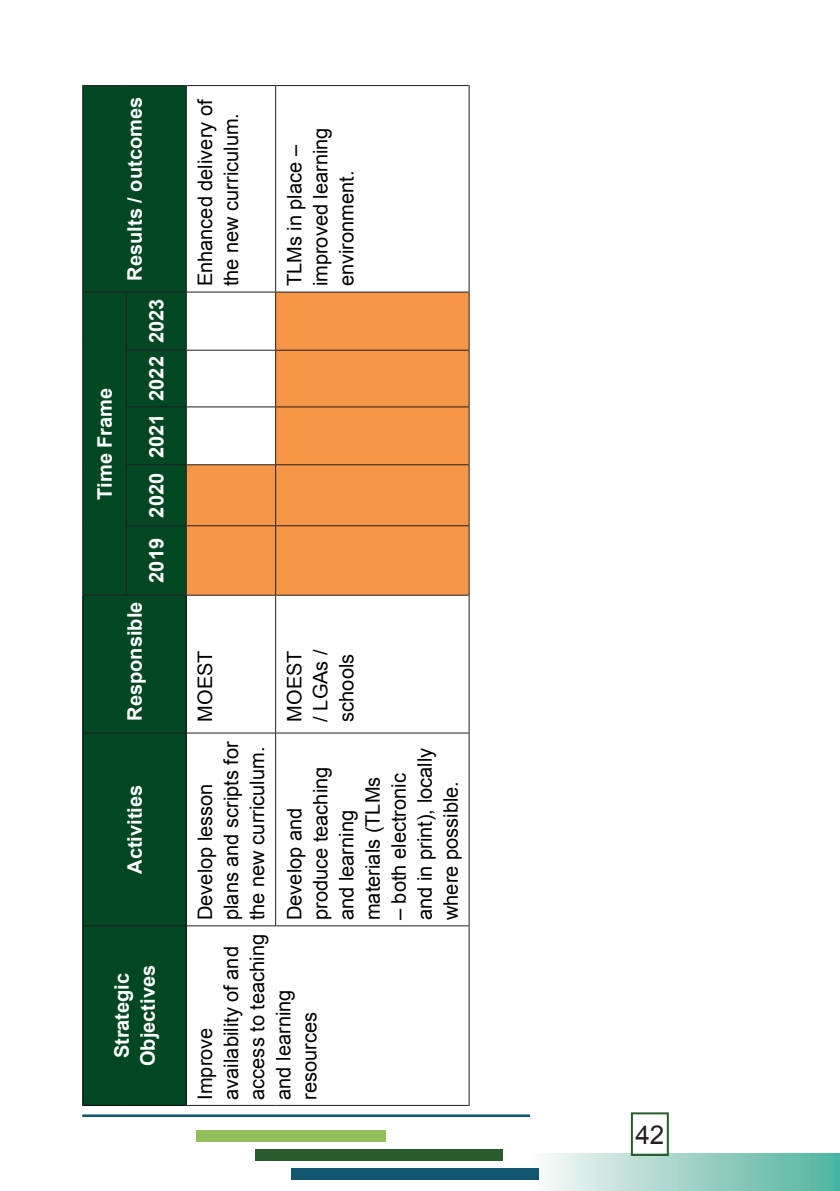
<style>
.page{position:relative;width:840px;height:1191px;background:#fff}
.page>*{position:absolute;margin:0;border:0;box-sizing:border-box;transform-origin:0 0}
.t1{font:26px "Arial";color:#231f20}
.t2{font:20px/26px "Arial";color:#000}
.t3{font:700 20px/26px "Arial";color:#fff;text-align:center}
</style>
<div class="page">
<div style="left:197px;top:1130px;width:189px;height:12px;background:#90bf5a"></div>
<div style="left:82px;top:1114px;width:448px;height:3px;background:#285c2d;border:2px solid #115771"></div>
<div style="left:255px;top:1149px;width:248px;height:11px;background:#285c2d"></div>
<div style="left:529px;top:1153px;width:310px;height:38px;background:linear-gradient(to right,#fcfaf9,#50b29e)"></div>
<div style="left:291px;top:1168px;width:248px;height:12px;background:#115771"></div>
<div style="left:630px;top:1112px;width:38px;height:44px;border:2px solid #285c2d"></div>
<div style="left:83px;top:86px;width:103px;height:1019px;background:#004722"></div>
<svg style="left:187px;top:292px;width:281px;height:302px;fill:#f79646"></svg>
<hr style="left:83px;top:925px;width:43px;height:1px;background:#231f20">
<hr style="left:83px;top:732px;width:43px;height:1px;background:#231f20">
<hr style="left:126px;top:925px;width:60px;height:1px;background:#231f20">
<hr style="left:126px;top:732px;width:60px;height:1px;background:#231f20">
<hr style="left:127px;top:525px;width:59px;height:1px;background:#231f20">
<hr style="left:127px;top:464px;width:59px;height:1px;background:#231f20">
<hr style="left:127px;top:406px;width:59px;height:1px;background:#231f20">
<hr style="left:127px;top:350px;width:59px;height:1px;background:#231f20">
<hr style="left:187px;top:1105px;width:88px;height:1px;background:#231f20">
<hr style="left:275px;top:1105px;width:193px;height:1px;background:#231f20">
<hr style="left:187px;top:925px;width:88px;height:1px;background:#231f20">
<hr style="left:187px;top:732px;width:88px;height:1px;background:#231f20">
<hr style="left:187px;top:406px;width:88px;height:1px;background:#231f20">
<hr style="left:187px;top:350px;width:88px;height:1px;background:#231f20">
<hr style="left:187px;top:291px;width:88px;height:1px;background:#231f20">
<hr style="left:187px;top:85px;width:88px;height:1px;background:#231f20">
<hr style="left:275px;top:733px;width:1px;height:193px;background:#231f20">
<hr style="left:276px;top:925px;width:192px;height:1px;background:#231f20">
<hr style="left:275px;top:595px;width:1px;height:138px;background:#231f20">
<hr style="left:276px;top:732px;width:192px;height:1px;background:#231f20">
<hr style="left:275px;top:85px;width:1px;height:207px;background:#231f20">
<hr style="left:276px;top:85px;width:192px;height:1px;background:#231f20">
<hr style="left:468px;top:926px;width:1px;height:180px;background:#231f20">
<hr style="left:468px;top:733px;width:1px;height:193px;background:#231f20">
<hr style="left:468px;top:595px;width:1px;height:138px;background:#231f20">
<hr style="left:468px;top:85px;width:1px;height:207px;background:#231f20">
<hr style="left:82px;top:926px;width:1px;height:180px;background:#000">
<hr style="left:83px;top:1105px;width:43px;height:1px;background:#000">
<hr style="left:82px;top:733px;width:1px;height:193px;background:#000">
<hr style="left:82px;top:595px;width:1px;height:138px;background:#000">
<hr style="left:126px;top:1105px;width:60px;height:1px;background:#000">
<hr style="left:186px;top:926px;width:1px;height:180px;background:#000">
<hr style="left:186px;top:733px;width:1px;height:193px;background:#000">
<hr style="left:186px;top:595px;width:1px;height:138px;background:#000">
<hr style="left:82px;top:85px;width:1px;height:207px;background:#231f20">
<hr style="left:83px;top:85px;width:43px;height:1px;background:#231f20">
<hr style="left:126px;top:85px;width:60px;height:1px;background:#231f20">
<hr style="left:186px;top:85px;width:1px;height:207px;background:#231f20">
<hr style="left:82px;top:526px;width:1px;height:69px;background:#231f20">
<hr style="left:83px;top:594px;width:43px;height:1px;background:#231f20">
<hr style="left:82px;top:465px;width:1px;height:61px;background:#231f20">
<hr style="left:82px;top:407px;width:1px;height:58px;background:#231f20">
<hr style="left:82px;top:350px;width:1px;height:57px;background:#231f20">
<hr style="left:82px;top:292px;width:1px;height:58px;background:#231f20">
<hr style="left:83px;top:291px;width:43px;height:1px;background:#231f20">
<hr style="left:126px;top:526px;width:1px;height:69px;background:#231f20">
<hr style="left:127px;top:594px;width:59px;height:1px;background:#231f20">
<hr style="left:126px;top:465px;width:1px;height:61px;background:#231f20">
<hr style="left:126px;top:407px;width:1px;height:58px;background:#231f20">
<hr style="left:126px;top:350px;width:1px;height:57px;background:#231f20">
<hr style="left:126px;top:291px;width:1px;height:59px;background:#231f20">
<hr style="left:127px;top:291px;width:59px;height:1px;background:#231f20">
<hr style="left:186px;top:526px;width:1px;height:69px;background:#231f20">
<hr style="left:186px;top:465px;width:1px;height:61px;background:#231f20">
<hr style="left:186px;top:407px;width:1px;height:58px;background:#231f20">
<hr style="left:186px;top:350px;width:1px;height:57px;background:#231f20">
<hr style="left:186px;top:292px;width:1px;height:58px;background:#231f20">
<hr style="left:187px;top:594px;width:88px;height:1px;background:#231f20">
<hr style="left:187px;top:525px;width:88px;height:1px;background:#231f20">
<hr style="left:187px;top:464px;width:88px;height:1px;background:#231f20">
<hr style="left:275px;top:526px;width:1px;height:69px;background:#231f20">
<hr style="left:276px;top:594px;width:192px;height:1px;background:#231f20">
<hr style="left:468px;top:526px;width:1px;height:69px;background:#231f20">
<hr style="left:275px;top:465px;width:1px;height:61px;background:#231f20">
<hr style="left:276px;top:525px;width:192px;height:1px;background:#231f20">
<hr style="left:275px;top:407px;width:1px;height:58px;background:#231f20">
<hr style="left:276px;top:464px;width:192px;height:1px;background:#231f20">
<hr style="left:275px;top:350px;width:1px;height:57px;background:#231f20">
<hr style="left:276px;top:406px;width:192px;height:1px;background:#231f20">
<hr style="left:468px;top:350px;width:1px;height:57px;background:#231f20">
<hr style="left:275px;top:292px;width:1px;height:58px;background:#231f20">
<hr style="left:276px;top:350px;width:192px;height:1px;background:#231f20">
<hr style="left:276px;top:291px;width:192px;height:1px;background:#231f20">
<hr style="left:468px;top:292px;width:1px;height:58px;background:#231f20">
<hr style="left:468px;top:465px;width:1px;height:61px;background:#231f20">
<hr style="left:468px;top:407px;width:1px;height:58px;background:#231f20">
<p class="t3" style="left:122px;top:280px;width:185px;rotate:-90deg">Results / outcomes</p>
<p class="t3" style="left:92px;top:499px;width:113px;rotate:-90deg">Time Frame</p>
<p class="t3" style="left:144px;top:343px;width:46px;rotate:-90deg">2023</p>
<p class="t3" style="left:144px;top:401px;width:46px;rotate:-90deg">2022</p>
<p class="t3" style="left:144px;top:458px;width:46px;rotate:-90deg">2021</p>
<p class="t3" style="left:144px;top:517px;width:46px;rotate:-90deg">2020</p>
<p class="t3" style="left:144px;top:583px;width:46px;rotate:-90deg">2019</p>
<p class="t3" style="left:122px;top:720px;width:120px;rotate:-90deg">Responsible</p>
<p class="t3" style="left:122px;top:874px;width:90px;rotate:-90deg">Activities</p>
<p class="t3" style="left:109px;top:1066px;width:103px;rotate:-90deg">Strategic<br>Objectives</p>
<p class="t2" style="left:192px;top:286px;width:189px;rotate:-90deg">Enhanced delivery of the new curriculum.</p>
<p class="t2" style="left:281px;top:286px;width:160px;rotate:-90deg">TLMs in place – improved learning environment.</p>
<p class="t2" style="left:192px;top:721px;width:73px;rotate:-90deg">MOEST</p>
<p class="t2" style="left:192px;top:920px;width:181px;rotate:-90deg">Develop lesson plans and scripts for the new curriculum.</p>
<p class="t2" style="left:281px;top:721px;width:74px;text-align:justify;rotate:-90deg">MOEST / LGAs / schools</p>
<p class="t2" style="left:385px;top:920px;width:174px;rotate:-90deg">– both electronic and in print), locally where possible.</p>
<p class="t2" style="left:281px;top:920px;width:155px;rotate:-90deg">Develop and produce teaching and learning materials (TLMs</p>
<p class="t2" style="left:192px;top:1099px;width:167px;rotate:-90deg">Improve availability of and access to teaching and learning resources</p>
<h1 class="t1" style="left:635px;top:1117px;width:30px">42</h1>
</div>
